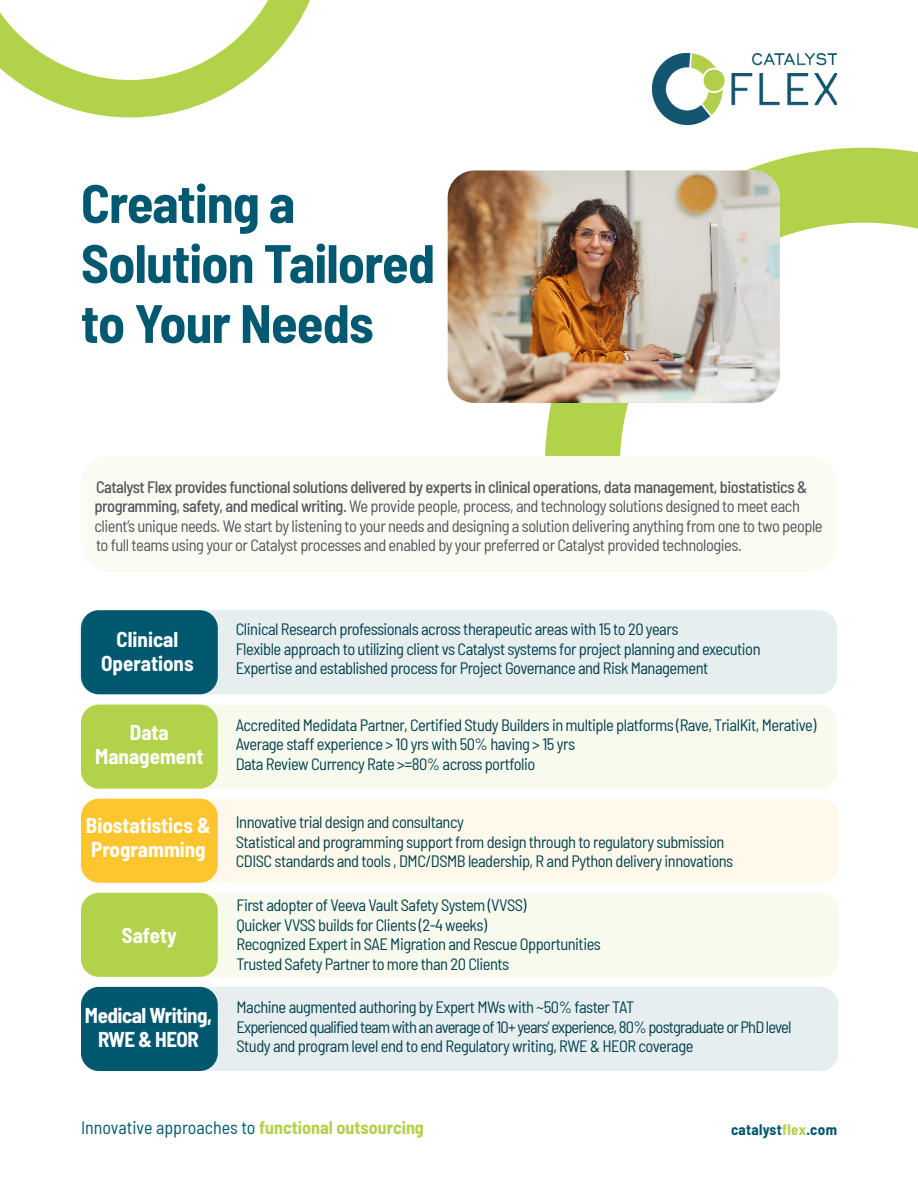
<style>
.page{position:relative;width:918px;height:1188px;background:#fff}
.page>*{position:absolute;margin:0;border:0;box-sizing:border-box;transform-origin:0 0}
.t1{font:700 semi-condensed 54px/60px "Barlow";letter-spacing:-.015em;color:#005970}
.t2{font:700 semi-condensed 21px/24px "Barlow";color:#fff;text-align:center}
.t3{font:700 semi-condensed 21px/24px "Barlow";letter-spacing:-.025em;color:#fff;text-align:center}
.t4{font:semi-condensed 18px "Barlow";color:#005970}
.t5{font:semi-condensed 16.5px "Barlow";letter-spacing:-.03em;color:#04414f}
.t6{font:semi-condensed 16.5px/19.5px "Barlow";letter-spacing:-.03em;color:#54565a}
.t7{font:semi-condensed 16.5px "Barlow";letter-spacing:-.05em;color:#04414f}
.t8{font:700 semi-condensed 15px "Barlow";letter-spacing:.02em;color:#005970}
.s1{font-weight:500}
.s2{font-weight:700;color:#b3d24b}
.s3{color:#b3d24b}
</style>
<div class="page">
<svg style="left:545px;top:147px;width:373px;height:309px"></svg>
<img style="left:448px;top:170px;width:332px;height:233px">
<div style="left:80px;top:610px;width:757px;height:84px;background:#e6eef0;border-radius:18px"></div>
<div style="left:81px;top:610px;width:137px;height:84px;background:#00586f;border-radius:18px"></div>
<div style="left:81px;top:705px;width:756px;height:84px;background:#f7faed;border-radius:18px"></div>
<div style="left:81px;top:799px;width:757px;height:84px;background:#fef9ea;border-radius:18px"></div>
<div style="left:81px;top:893px;width:757px;height:84px;background:#f7faed;border-radius:18px"></div>
<div style="left:81px;top:987px;width:757px;height:84px;background:#e6eef0;border-radius:18px"></div>
<div style="left:81px;top:705px;width:137px;height:84px;background:#b3d24b;border-radius:18px"></div>
<div style="left:81px;top:799px;width:137px;height:84px;background:#fec52e;border-radius:18px"></div>
<div style="left:81px;top:893px;width:137px;height:84px;background:#b3d24b;border-radius:18px"></div>
<div style="left:81px;top:987px;width:137px;height:84px;background:#00586f;border-radius:18px"></div>
<img style="left:652px;top:54px;width:185px;height:71px">
<svg style="left:0;top:0;width:310px;height:118px"></svg>
<div style="left:81px;top:456px;width:756px;height:115px;background:#fafcf4;border-radius:27px"></div>
<p class="t1" style="left:81px;top:170px;width:356px">Creating a<br>Solution Tailored to Your Needs</p>
<p class="t6" style="left:94px;top:476px;width:730px"><span class="s1">Catalyst Flex provides functional solutions delivered by experts in clinical operations, data management, biostatistics &amp; programming, safety, and medical writing.</span> We provide people, process, and technology solutions designed to meet each client’s unique needs. We start by listening to your needs and designing a solution delivering anything from one to two people to full teams using your or Catalyst processes and enabled by your preferred or Catalyst provided technologies.</p>
<p class="t2" style="left:101px;top:626px;width:94px">Clinical<br>Operations</p>
<p class="t2" style="left:95px;top:719px;width:110px">Data<br>Management</p>
<p class="t2" style="left:86px;top:812px;width:127px;text-align:left">Biostatistics &amp;<br>Programming</p>
<p class="t2" style="left:122px;top:922px;width:56px">Safety</p>
<p class="t3" style="left:85px;top:1002px;width:129px">Medical Writing,<br>RWE &amp; HEOR</p>
<p class="t5" style="left:236px;top:617px;width:444px">Clinical Research professionals across therapeutic areas with 15 to 20 years</p>
<p class="t5" style="left:236px;top:637px;width:526px">Flexible approach to utilizing client vs Catalyst systems for project planning and execution</p>
<p class="t5" style="left:236px;top:656px;width:474px">Expertise and established process for Project Governance and Risk Management</p>
<p class="t5" style="left:236px;top:713px;width:582px">Accredited Medidata Partner, Certified Study Builders in multiple platforms (Rave, TrialKit, Merative)</p>
<p class="t5" style="left:236px;top:733px;width:341px">Average staff experience &gt; 10 yrs with 50% having &gt; 15 yrs</p>
<p class="t5" style="left:236px;top:752px;width:301px">Data Review Currency Rate &gt;=80% across portfolio</p>
<p class="t5" style="left:236px;top:810px;width:230px">Innovative trial design and consultancy</p>
<p class="t5" style="left:236px;top:830px;width:490px">Statistical and programming support from design through to regulatory submission</p>
<p class="t5" style="left:236px;top:849px;width:499px">CDISC standards and tools , DMC/DSMB leadership, R and Python delivery innovations</p>
<p class="t5" style="left:237px;top:894px;width:292px">First adopter of Veeva Vault Safety System (VVSS)</p>
<p class="t5" style="left:237px;top:913px;width:252px">Quicker VVSS builds for Clients (2-4 weeks)</p>
<p class="t5" style="left:237px;top:933px;width:366px">Recognized Expert in SAE Migration and Rescue Opportunities</p>
<p class="t5" style="left:237px;top:952px;width:274px">Trusted Safety Partner to more than 20 Clients</p>
<p class="t5" style="left:237px;top:996px;width:399px">Machine augmented authoring by Expert MWs with ~50% faster TAT</p>
<p class="t7" style="left:237px;top:1015px;width:557px">Experienced qualified team with an average of 10+ years’ experience, 80% postgraduate or PhD level</p>
<p class="t5" style="left:237px;top:1035px;width:458px">Study and program level end to end Regulatory writing, RWE &amp; HEOR coverage</p>
<p class="t4" style="left:81px;top:1115px;width:344px">Innovative approaches to <span class="s2">functional outsourcing</span></p>
<p class="t8" style="left:731px;top:1118px;width:107px">catalyst<span class="s3">flex</span>.com</p>
</div>
